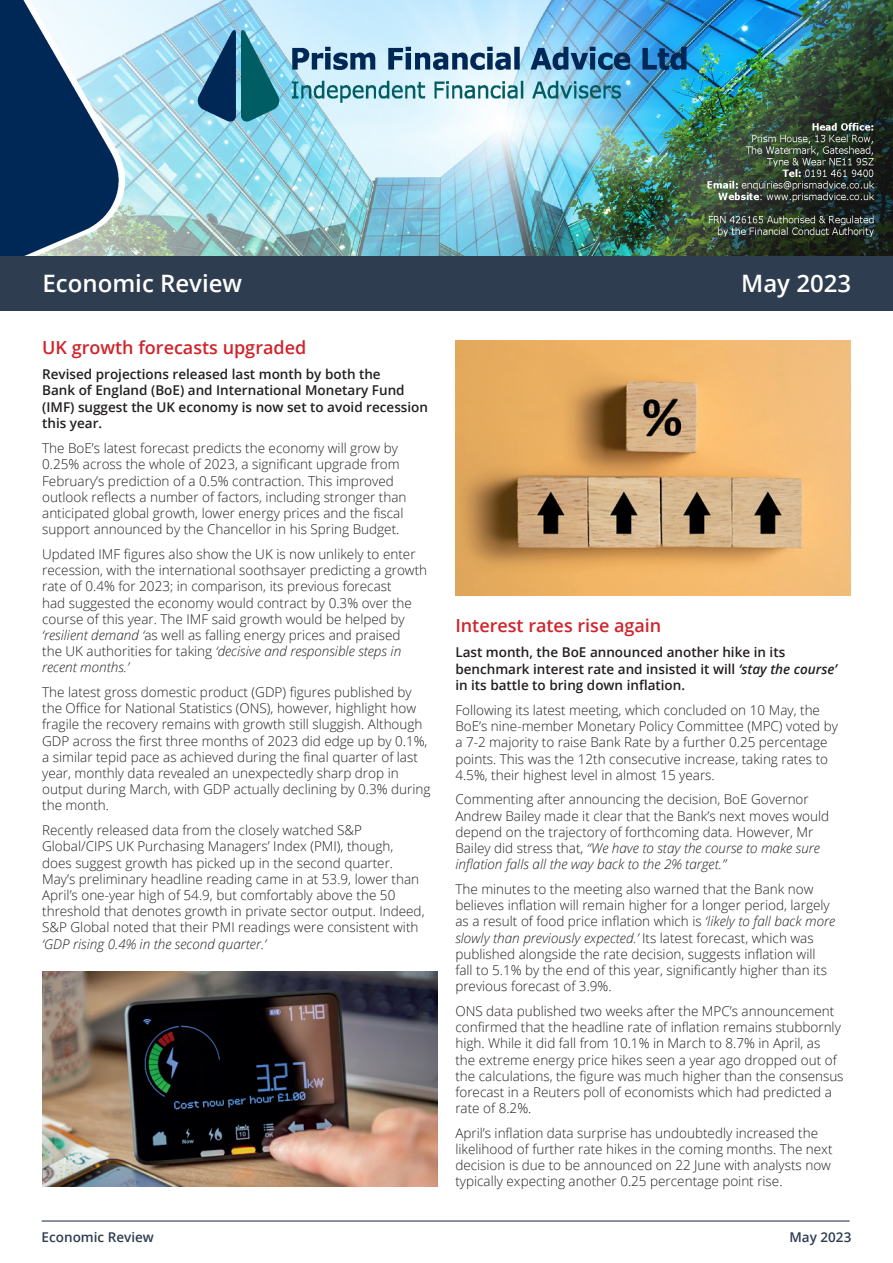
<style>
.page{position:relative;width:893px;height:1263px;background:#fff}
.page>*{position:absolute;margin:0;border:0;box-sizing:border-box;transform-origin:0 0}
.t1{font:600 24px "Open Sans";color:#fff}
.t2{font:600 18px "Open Sans";color:#d1232a}
.t3{font:300 13.5px/16.2px "Open Sans";color:#231f20}
.t4{font:600 13.5px/16.5px "Open Sans";color:#231f20}
.t5{font:italic 300 13.5px "Open Sans";color:#231f20}
.t6{font:600 13.5px "Open Sans";color:#2e3d50}
.s1{font-style:italic}
</style>
<div class="page">
<hr style="left:42px;top:1220px;width:808px;height:1px;background:#2e3d50">
<div style="left:0;top:255px;width:893px;height:55px;background:#2e3d50"></div>
<img style="left:43px;top:972px;width:395px;height:214px">
<img style="left:455px;top:340px;width:395px;height:255px">
<img style="left:0;top:0;width:893px;height:255px">
<h1 class="t1" style="left:43px;top:267px;width:201px">Economic Review</h1>
<h1 class="t1" style="left:741px;top:267px;width:111px">May 2023</h1>
<h2 class="t2" style="left:42px;top:335px;width:266px">UK growth forecasts upgraded</h2>
<p class="t4" style="left:42px;top:366px;width:387px">Revised projections released last month by both the<br>Bank of England (BoE) and International Monetary Fund (IMF) suggest the UK economy is now set to avoid recession this year.</p>
<p class="t3" style="left:42px;top:440px;width:366px">The BoE’s latest forecast predicts the economy will grow by 0.25% across the whole of 2023, a significant upgrade from February’s prediction of a 0.5% contraction. This improved outlook reflects a number of factors, including stronger than anticipated global growth, lower energy prices and the fiscal support announced by the Chancellor in his Spring Budget.</p>
<p class="t3" style="left:42px;top:545px;width:386px">Updated IMF figures also show the UK is now unlikely to enter recession, with the international soothsayer predicting a growth rate of 0.4% for 2023; in comparison, its previous forecast<br>had suggested the economy would contract by 0.3% over the course of this year. The IMF said growth would be helped by <span class="s1">‘resilient demand ‘</span>as well as falling energy prices and praised<br>the UK authorities for taking <span class="s1">‘decisive and responsible steps in recent months.’</span></p>
<p class="t3" style="left:42px;top:684px;width:390px">The latest gross domestic product (GDP) figures published by the Office for National Statistics (ONS), however, highlight how fragile the recovery remains with growth still sluggish. Although GDP across the first three months of 2023 did edge up by 0.1%, a similar tepid pace as achieved during the final quarter of last year, monthly data revealed an unexpectedly sharp drop in output during March, with GDP actually declining by 0.3% during the month.</p>
<p class="t3" style="left:42px;top:822px;width:384px">Recently released data from the closely watched S&amp;P Global/CIPS UK Purchasing Managers’ Index (PMI), though, does suggest growth has picked up in the second quarter.<br>May’s preliminary headline reading came in at 53.9, lower than April’s one-year high of 54.9, but comfortably above the 50 threshold that denotes growth in private sector output. Indeed, S&amp;P Global noted that their PMI readings were consistent with</p>
<p class="t5" style="left:42px;top:934px;width:226px">‘GDP rising 0.4% in the second quarter.’</p>
<h2 class="t2" style="left:455px;top:613px;width:208px">Interest rates rise again</h2>
<p class="t4" style="left:455px;top:644px;width:383px">Last month, the BoE announced another hike in its benchmark interest rate and insisted it will <span class="s1">‘stay the course’ </span>in its battle to bring down inflation.</p>
<p class="t3" style="left:455px;top:702px;width:384px">Following its latest meeting, which concluded on 10 May, the BoE’s nine-member Monetary Policy Committee (MPC) voted by a 7-2 majority to raise Bank Rate by a further 0.25 percentage points. This was the 12th consecutive increase, taking rates to 4.5%, their highest level in almost 15 years.</p>
<p class="t3" style="left:455px;top:791px;width:375px">Commenting after announcing the decision, BoE Governor Andrew Bailey made it clear that the Bank’s next moves would depend on the trajectory of forthcoming data. However, Mr Bailey did stress that, <span class="s1">“We have to stay the course to make sure inflation falls all the way back to the 2% target.”</span></p>
<p class="t3" style="left:455px;top:881px;width:381px">The minutes to the meeting also warned that the Bank now believes inflation will remain higher for a longer period, largely as a result of food price inflation which is <span class="s1">‘likely to fall back more slowly than previously expected.’</span> Its latest forecast, which was published alongside the rate decision, suggests inflation will fall to 5.1% by the end of this year, significantly higher than its previous forecast of 3.9%.</p>
<p class="t3" style="left:455px;top:1002px;width:390px">ONS data published two weeks after the MPC’s announcement confirmed that the headline rate of inflation remains stubbornly high. While it did fall from 10.1% in March to 8.7% in April, as the extreme energy price hikes seen a year ago dropped out of the calculations, the figure was much higher than the consensus forecast in a Reuters poll of economists which had predicted a rate of 8.2%.</p>
<p class="t3" style="left:455px;top:1124px;width:379px">April’s inflation data surprise has undoubtedly increased the likelihood of further rate hikes in the coming months. The next decision is due to be announced on 22 June with analysts now typically expecting another 0.25 percentage point rise.</p>
<p class="t6" style="left:42px;top:1227px;width:114px">Economic Review</p>
<p class="t6" style="left:789px;top:1227px;width:63px">May 2023</p>
</div>
